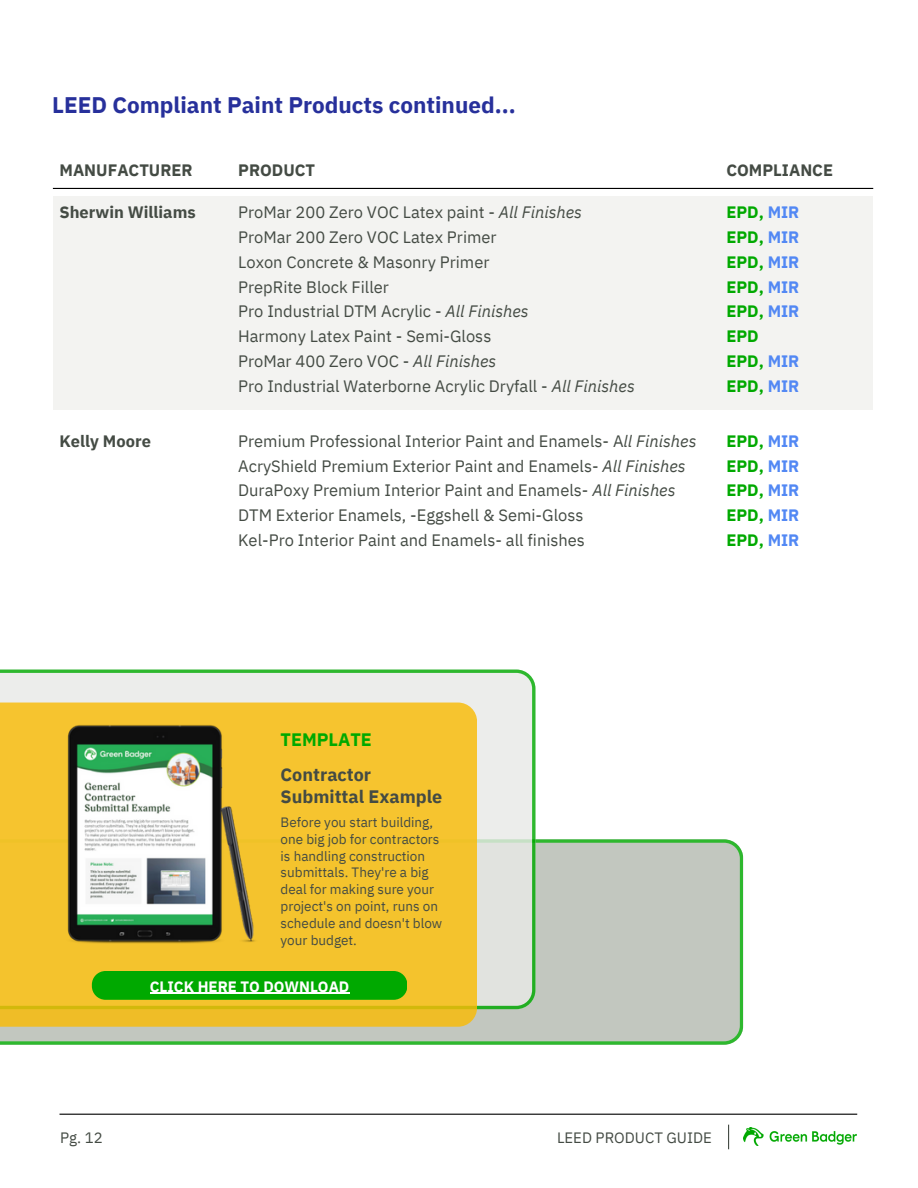
<style>
.page{position:relative;width:918px;height:1188px;background:#fff}
.page>*{position:absolute;margin:0;border:0;box-sizing:border-box;transform-origin:0 0}
.t1{font:700 22.5px "IBM Plex Sans";color:#27309b}
.t2{font:700 18px/22.5px "IBM Plex Sans";color:#444b44}
.t3{font:700 18px "IBM Plex Sans";color:#00a900}
.t4{font:16.5px/24.8px "IBM Plex Sans";color:#444b44}
.t5{font:700 16.5px/24.8px "IBM Plex Sans";color:#00a900}
.t6{font:700 16.5px "IBM Plex Sans";color:#444b44}
.t7{font:15px "IBM Plex Sans";color:#444b44}
.t8{font:700 15px "IBM Plex Sans";color:#fff}
.t9{font:13.5px/16.8px "IBM Plex Sans";color:#444b44}
.s1{color:#5288f4}
.s2{font-style:italic}
</style>
<div class="page">
<hr style="left:53px;top:188px;width:820px;height:1px;background:#000">
<div style="left:54px;top:196px;width:819px;height:214px;background:#f3f3f1"></div>
<hr style="left:60px;top:1114px;width:797px;height:1px;background:#000">
<img style="left:743px;top:1128px;width:114px;height:18px">
<svg style="left:728px;top:1125px;width:1px;height:24px"></svg>
<svg style="left:0;top:839px;width:743px;height:206px"></svg>
<svg style="left:0;top:670px;width:535px;height:339px"></svg>
<div style="left:0;top:703px;width:477px;height:324px;background:#f4c32d"></div>
<div style="left:92px;top:971px;width:315px;height:29px;background:#00a900;border-radius:14px"></div>
<img style="left:54px;top:719px;width:274px;height:236px">
<hr style="left:150px;top:993px;width:199px;height:1px;background:#fff">
<h1 class="t1" style="left:52px;top:90px;width:465px">LEED Compliant Paint Products continued...</h1>
<p class="t6" style="left:60px;top:159px;width:135px">MANUFACTURER</p>
<p class="t6" style="left:238px;top:159px;width:79px">PRODUCT</p>
<p class="t6" style="left:726px;top:159px;width:108px">COMPLIANCE</p>
<p class="t6" style="left:60px;top:202px;width:138px">Sherwin Williams</p>
<p class="t5" style="left:726px;top:200px;width:75px">EPD, <span class="s1">MIR<br></span>EPD, <span class="s1">MIR<br></span>EPD, <span class="s1">MIR<br></span>EPD, <span class="s1">MIR<br></span>EPD, <span class="s1">MIR<br></span>EPD<br>EPD, <span class="s1">MIR<br></span>EPD, <span class="s1">MIR</span></p>
<p class="t4" style="left:238px;top:200px;width:398px">ProMar 200 Zero VOC Latex paint - <span class="s2">All Finishes </span>ProMar 200 Zero VOC Latex Primer<br>Loxon Concrete &amp; Masonry Primer<br>PrepRite Block Filler<br>Pro Industrial DTM Acrylic - <span class="s2">All Finishes<br></span>Harmony Latex Paint - Semi-Gloss<br>ProMar 400 Zero VOC - <span class="s2">All Finishes<br></span>Pro Industrial Waterborne Acrylic Dryfall - <span class="s2">All Finishes</span></p>
<p class="t6" style="left:60px;top:430px;width:93px">Kelly Moore</p>
<p class="t5" style="left:726px;top:428px;width:75px;text-align:justify">EPD, <span class="s1">MIR </span>EPD, <span class="s1">MIR </span>EPD, <span class="s1">MIR </span>EPD, <span class="s1">MIR </span>EPD, <span class="s1">MIR</span></p>
<p class="t4" style="left:238px;top:428px;width:460px">Premium Professional Interior Paint and Enamels- A<span class="s2">ll Finishes </span>AcryShield Premium Exterior Paint and Enamels- <span class="s2">All Finishes </span>DuraPoxy Premium Interior Paint and Enamels- <span class="s2">All Finishes </span>DTM Exterior Enamels, -Eggshell &amp; Semi-Gloss<br>Kel-Pro Interior Paint and Enamels- all finishes</p>
<p class="t3" style="left:281px;top:728px;width:93px">TEMPLATE</p>
<p class="t2" style="left:281px;top:763px;width:163px">Contractor<br>Submittal Example</p>
<p class="t9" style="left:281px;top:813px;width:163px">Before you start building, one big job for contractors is handling construction submittals. They're a big deal for making sure your project's on point, runs on schedule and doesn't blow your budget.</p>
<p class="t8" style="left:150px;top:976px;width:201px">CLICK HERE TO DOWNLOAD</p>
<p class="t7" style="left:60px;top:1127px;width:44px">Pg. 12</p>
<p class="t7" style="left:557px;top:1127px;width:156px">LEED PRODUCT GUIDE</p>
</div>
